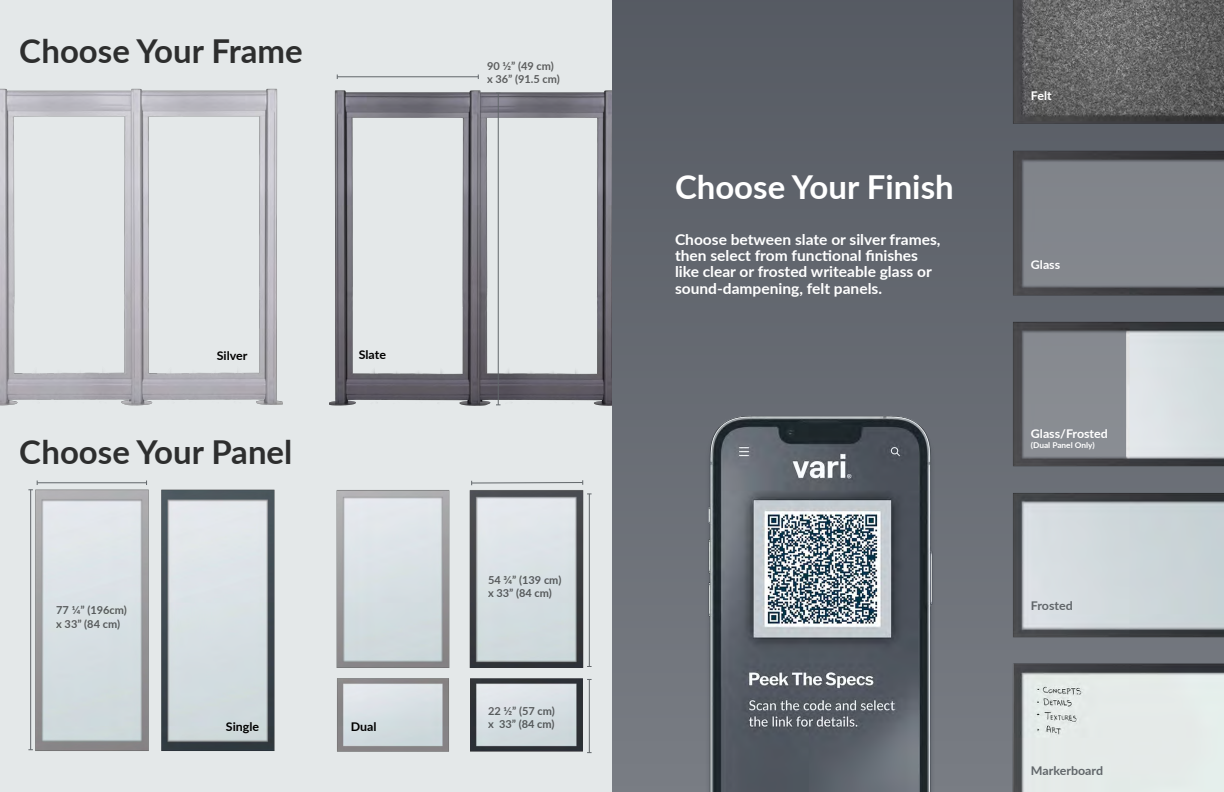
<style>
.page{position:relative;width:1224px;height:792px;background:#fff}
.page>*{position:absolute;margin:0;border:0;box-sizing:border-box;transform-origin:0 0}
.t1{font:700 33px "Lato";color:#000}
.t2{font:700 33px "Lato";color:#fff}
.t3{font:700 15px/16px "Lato";color:#fff;scale:1.04 1}
.t4{font:700 12px "Lato";color:#fff;scale:1.04 1}
.t5{font:700 12px "Lato";color:#000;scale:1.04 1}
.t6{font:700 12px "Lato";color:#61666a;scale:1.04 1}
.t7{font:700 11px/13.2px "Lato";color:#000}
.t8{font:700 8px "Lato";color:#fff;scale:1.04 1}
</style>
<div class="page">
<div style="left:0;top:0;width:612px;height:792px;background:#e4e8e9"></div>
<div style="left:612px;top:0;width:612px;height:792px;background:linear-gradient(to bottom,#565a63,#797d84)"></div>
<img style="left:1007px;top:0;width:217px;height:792px">
<img style="left:330px;top:90px;width:282px;height:316px">
<img style="left:0;top:88px;width:282px;height:318px">
<img style="left:161px;top:489px;width:114px;height:262px">
<img style="left:31px;top:483px;width:118px;height:268px">
<img style="left:336px;top:490px;width:114px;height:262px">
<img style="left:469px;top:485px;width:119px;height:269px">
<hr style="left:30px;top:490px;width:1px;height:260px;background:#61666a">
<hr style="left:498px;top:93px;width:1px;height:312px;background:#61666a">
<hr style="left:589px;top:494px;width:1px;height:172px;background:#61666a">
<hr style="left:589px;top:679px;width:1px;height:74px;background:#61666a">
<hr style="left:37px;top:482px;width:110px;height:1px;background:#61666a">
<svg style="left:28px;top:481px;width:10px;height:9px"></svg>
<hr style="left:337px;top:76px;width:141px;height:1px;background:#61666a">
<svg style="left:471px;top:480px;width:113px;height:5px"></svg>
<img style="left:701px;top:383px;width:234px;height:409px">
<h1 class="t1" style="left:20px;top:26px;width:285px">Choose Your Frame</h1>
<p class="t7" style="left:487px;top:59px;width:74px">90 1/2” (49 cm) x 36” (91.5 cm)</p>
<p class="t5" style="left:217px;top:346px;width:31px">Silver</p>
<p class="t5" style="left:359px;top:346px;width:28px">Slate</p>
<h1 class="t1" style="left:20px;top:428px;width:274px">Choose Your Panel</h1>
<p class="t7" style="left:56px;top:603px;width:72px">77 1/4” (196cm) x 33” (84 cm)</p>
<p class="t5" style="left:226px;top:717px;width:33px">Single</p>
<p class="t5" style="left:351px;top:717px;width:26px">Dual</p>
<p class="t7" style="left:488px;top:573px;width:75px">54 3/4” (139 cm) x 33” (84 cm)</p>
<p class="t7" style="left:488px;top:704px;width:68px">22 1/2” (57 cm) x 33” (84 cm)</p>
<p class="t2" style="left:675px;top:163px;width:280px">Choose Your Finish</p>
<p class="t3" style="left:675px;top:231px;width:257px">Choose between slate or silver frames, then select from functional finishes like clear or frosted writeable glass or sound-dampening, felt panels.</p>
<p class="t4" style="left:1031px;top:87px;width:22px">Felt</p>
<p class="t4" style="left:1031px;top:256px;width:30px">Glass</p>
<p class="t4" style="left:1031px;top:425px;width:76px">Glass/Frosted</p>
<p class="t8" style="left:1031px;top:439px;width:63px">(Dual Panel Only)</p>
<p class="t6" style="left:1031px;top:597px;width:42px">Frosted</p>
<p class="t6" style="left:1031px;top:761px;width:71px">Markerboard</p>
</div>
